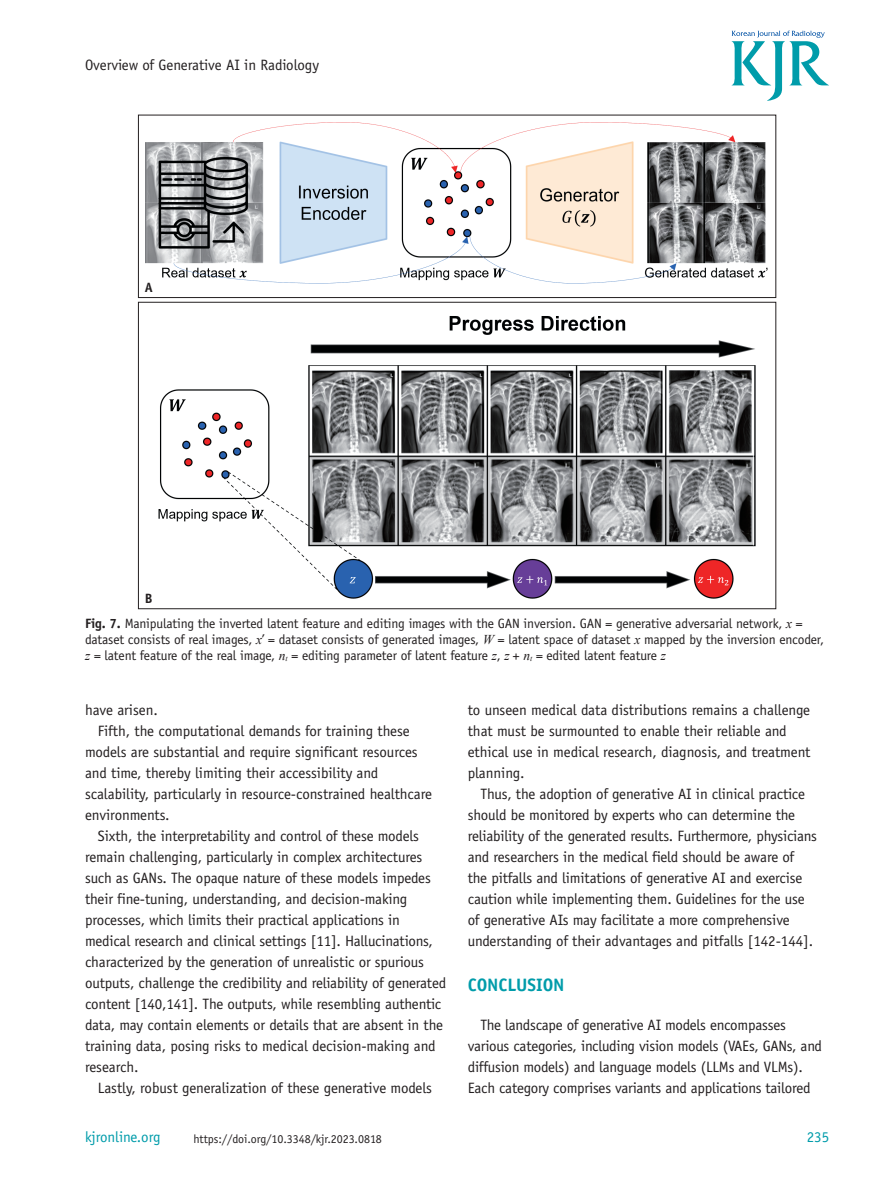
<style>
.page{position:relative;width:893px;height:1191px;background:#fff}
.page>*{position:absolute;margin:0;border:0;box-sizing:border-box;transform-origin:0 0}
.큰제목{font:700 18px "Officina Sans Std";letter-spacing:-.005em;color:#009caa}
.본문{font:15px/21px "Officina Sans Std";letter-spacing:-.01em;color:#231f20}
.t1{font:15px "Officina Sans Std";letter-spacing:-.005em;color:#009caa}
.그림제목{font:13.5px/16.2px "Officina Sans Std";letter-spacing:-.01em;color:#231f20}
.t2{font:700 13.5px "Officina Sans Std";color:#231f20}
.t3{font:12px "Officina Sans Std";letter-spacing:-.005em;color:#231f20}
.s1{font-weight:700}
.s2{font-family:"Times New Roman";font-style:italic}
</style>
<div class="page">
<svg style="left:732px;top:31px;width:97px;height:70px"></svg>
<img style="left:145px;top:122px;width:623px;height:162px">
<div style="left:138px;top:115px;width:638px;height:183px;border:1px solid #231f20"></div>
<img style="left:158px;top:316px;width:598px;height:283px">
<p class="본문" style="left:85px;top:54px;width:235px">Overview of Generative AI in Radiology</p>
<p class="t2" style="left:145px;top:278px;width:10px">A</p>
<p class="t2" style="left:145px;top:590px;width:9px">B</p>
<p class="그림제목" style="left:85px;top:615px;width:740px"><span class="s1">Fig. 7.</span> Manipulating the inverted latent feature and editing images with the GAN inversion. GAN = generative adversarial network, <span class="s2">x</span> = dataset consists of real images, <span class="s2">x</span>’ = dataset consists of generated images, <span class="s2">W</span> = latent space of dataset <span class="s2">x</span> mapped by the inversion encoder, <span class="s2">z</span> = latent feature of the real image, <span class="s2">n</span><sub>t</sub> = editing parameter of latent feature <span class="s2">z</span>, <span class="s2">z</span> + <span class="s2">n</span><sub>t</sub> = edited latent feature <span class="s2">z</span></p>
<p class="본문" style="left:85px;top:700px;width:74px">have arisen.</p>
<p class="본문" style="left:85px;top:721px;width:349px;text-indent:13px">Fifth, the computational demands for training these models are substantial and require significant resources and time, thereby limiting their accessibility and scalability, particularly in resource-constrained healthcare environments.</p>
<p class="본문" style="left:85px;top:826px;width:363px;text-indent:13px">Sixth, the interpretability and control of these models remain challenging, particularly in complex architectures such as GANs. The opaque nature of these models impedes their fine-tuning, understanding, and decision-making processes, which limits their practical applications in medical research and clinical settings [11]. Hallucinations, characterized by the generation of unrealistic or spurious outputs, challenge the credibility and reliability of generated content [140,141]. The outputs, while resembling authentic data, may contain elements or details that are absent in the training data, posing risks to medical decision-making and research.</p>
<p class="본문" style="left:98px;top:1078px;width:336px">Lastly, robust generalization of these generative models</p>
<p class="t1" style="left:85px;top:1128px;width:77px">kjronline.org</p>
<p class="t3" style="left:194px;top:1132px;width:190px">https://doi.org/10.3348/kjr.2023.0818</p>
<p class="본문" style="left:468px;top:700px;width:344px">to unseen medical data distributions remains a challenge that must be surmounted to enable their reliable and ethical use in medical research, diagnosis, and treatment planning.</p>
<p class="본문" style="left:468px;top:784px;width:351px;text-indent:13px">Thus, the adoption of generative AI in clinical practice should be monitored by experts who can determine the reliability of the generated results. Furthermore, physicians and researchers in the medical field should be aware of the pitfalls and limitations of generative AI and exercise caution while implementing them. Guidelines for the use of generative AIs may facilitate a more comprehensive understanding of their advantages and pitfalls [142-144].</p>
<p class="큰제목" style="left:468px;top:973px;width:98px">CONCLUSION</p>
<p class="본문" style="left:468px;top:1015px;width:356px;text-indent:13px">The landscape of generative AI models encompasses various categories, including vision models (VAEs, GANs, and diffusion models) and language models (LLMs and VLMs).<br>Each category comprises variants and applications tailored</p>
<p class="t1" style="left:807px;top:1128px;width:24px">235</p>
</div>
